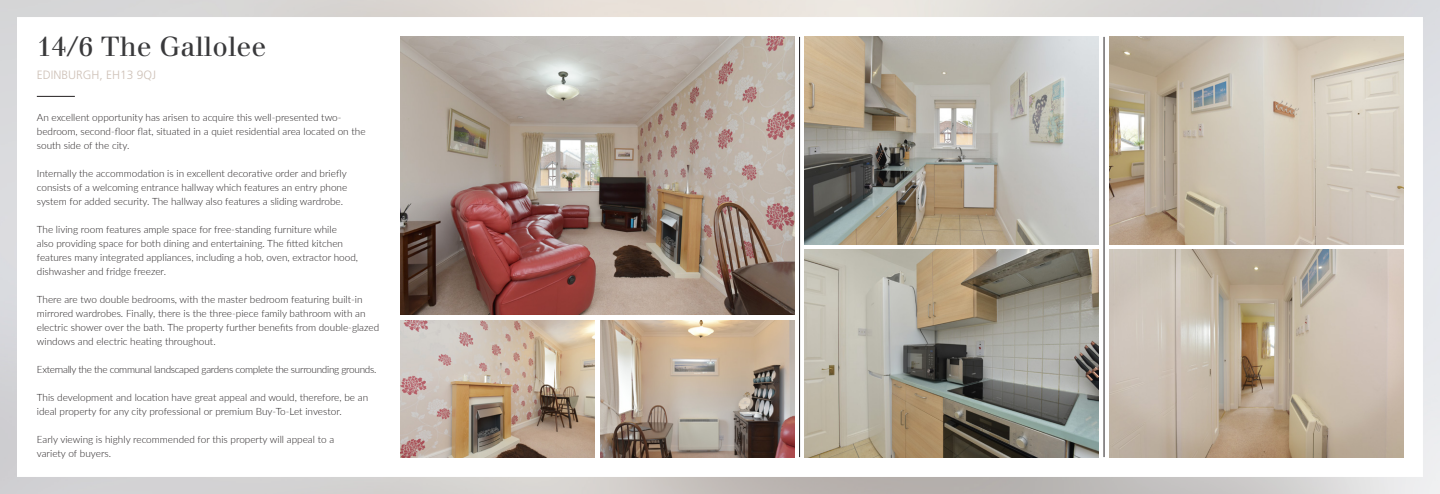
<style>
.page{position:relative;width:1440px;height:494px;background:#fff}
.page>*{position:absolute;margin:0;border:0;box-sizing:border-box;transform-origin:0 0}
.t1{font:27px "Justus";color:#39393b}
.t2{font:300 12px "Frutiger";color:#cec1b7}
.t3{font:300 10px/14px "Lato";color:#231f20}
.t4{font:300 10px "Lato";letter-spacing:-.03em;color:#231f20}
</style>
<div class="page">
<img style="left:0;top:0;width:1440px;height:493px">
<img style="left:401px;top:320px;width:194px;height:136px">
<img style="left:401px;top:37px;width:393px;height:277px">
<img style="left:600px;top:320px;width:194px;height:136px">
<img style="left:805px;top:249px;width:294px;height:207px">
<img style="left:1109px;top:249px;width:294px;height:207px">
<img style="left:805px;top:37px;width:294px;height:207px">
<img style="left:1109px;top:37px;width:294px;height:207px">
<hr style="left:799px;top:37px;width:1px;height:419px;background:#231f20">
<hr style="left:1104px;top:37px;width:1px;height:419px;background:#231f20">
<hr style="left:37px;top:96px;width:38px;height:1px;background:#231f20">
<h1 class="t1" style="left:37px;top:30px;width:231px">14/6 The Gallolee</h1>
<p class="t2" style="left:37px;top:68px;width:121px">EDINBURGH, EH13 9QJ</p>
<p class="t3" style="left:37px;top:109px;width:330px">An excellent opportunity has arisen to acquire this well-presented two&shy;bedroom, second-floor flat, situated in a quiet residential area located on the south side of the city.</p>
<p class="t3" style="left:37px;top:165px;width:312px;text-align:justify">Internally the accommodation is in excellent decorative order and briefly consists of a welcoming entrance hallway which features an entry phone system for added security. The hallway also features a sliding wardrobe.</p>
<p class="t3" style="left:37px;top:221px;width:323px">The living room features ample space for free-standing furniture while<br>also providing space for both dining and entertaining. The fitted kitchen features many integrated appliances, including a hob, oven, extractor hood, dishwasher and fridge freezer.</p>
<p class="t3" style="left:37px;top:291px;width:344px">There are two double bedrooms, with the master bedroom featuring built-in mirrored wardrobes. Finally, there is the three-piece family bathroom with an electric shower over the bath. The property further benefits from double-glazed windows and electric heating throughout.</p>
<p class="t4" style="left:37px;top:362px;width:341px">Externally the the communal landscaped gardens complete the surrounding grounds.</p>
<p class="t3" style="left:37px;top:389px;width:333px">This development and location have great appeal and would, therefore, be an ideal property for any city professional or premium Buy-To-Let investor.</p>
<p class="t3" style="left:37px;top:431px;width:299px">Early viewing is highly recommended for this property will appeal to a variety of buyers.</p>
</div>
